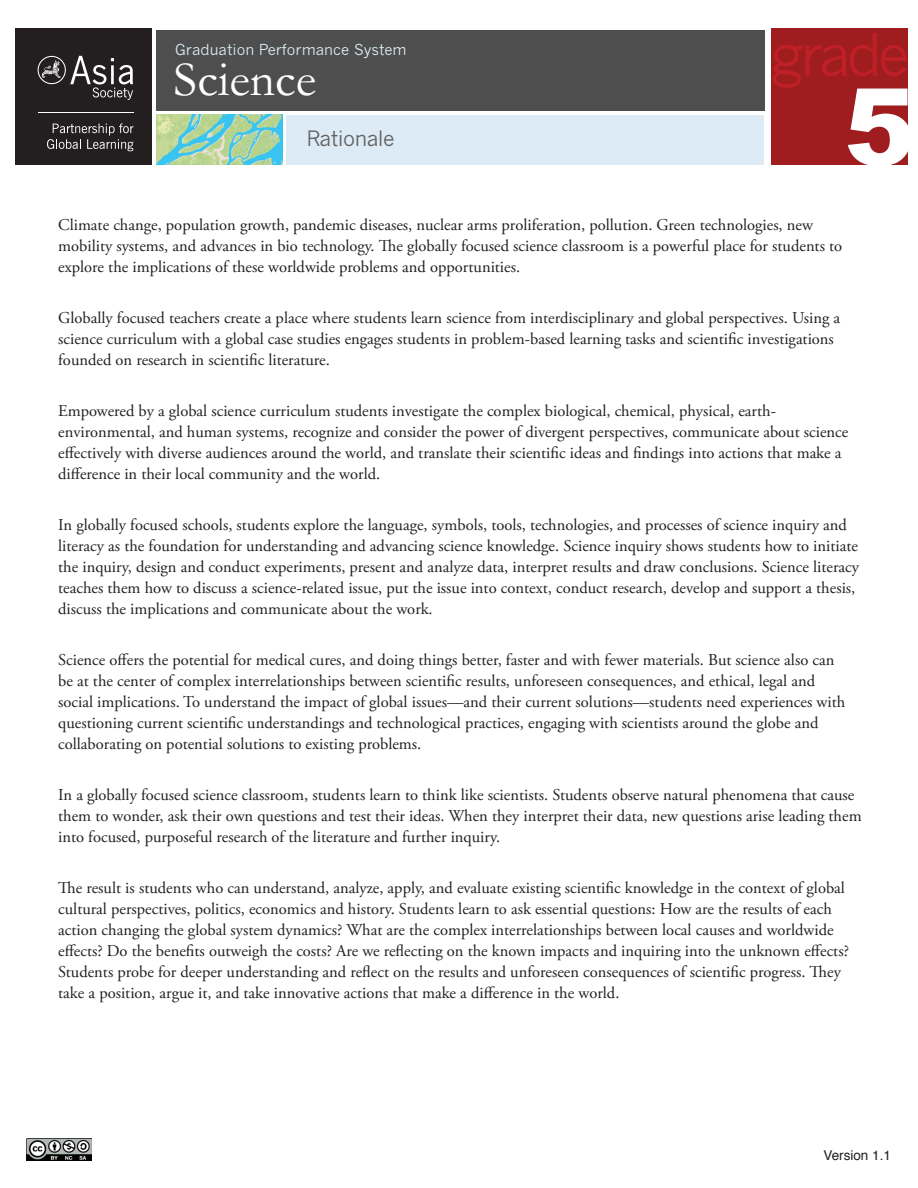
<style>
.page{position:relative;width:918px;height:1188px;background:#fff}
.page>*{position:absolute;margin:0;border:0;box-sizing:border-box;transform-origin:0 0}
.t1{font:900 106.5px "Arial";color:#fff}
.t2{font:57.9px "News Gothic";letter-spacing:-.075em;color:#bf2025}
.t3{font:49.5px "Garamond";color:#fff}
.t4{font:21px "News Gothic";letter-spacing:-.025em;color:#626262}
.t5{font:16.5px/21px "Adobe Garamond Pro";color:#231f20}
.t6{font:15px "News Gothic";color:#dcebf5}
.t7{font:13.5px "Helvetica";color:#231f20}
</style>
<div class="page">
<img style="left:27px;top:1138px;width:65px;height:23px">
<div style="left:15px;top:28px;width:136px;height:137px;background:#231f20"></div>
<svg style="left:47px;top:123px;width:86px;height:28px"></svg>
<hr style="left:38px;top:113px;width:95px;height:1px;background:#fff">
<svg style="left:38px;top:56px;width:95px;height:44px"></svg>
<div style="left:287px;top:115px;width:477px;height:50px;background:#dcebf5"></div>
<div style="left:157px;top:30px;width:608px;height:80px;background:#4d4e4d"></div>
<img style="left:157px;top:115px;width:125px;height:49px">
<div style="left:772px;top:29px;width:136px;height:136px;background:#9f1c1f"></div>
<p class="t6" style="left:175px;top:41px;width:233px">Graduation Performance System</p>
<h2 class="t2" style="left:770px;top:21px;width:141px">grade</h2>
<h1 class="t1" style="left:844px;top:49px;width:73px">5</h1>
<h3 class="t3" style="left:174px;top:49px;width:144px">Science</h3>
<p class="t4" style="left:307px;top:127px;width:90px">Rationale</p>
<p class="t5" style="left:58px;top:215px;width:786px">Climate change, population growth, pandemic diseases, nuclear arms proliferation, pollution. Green technologies, new mobility systems, and advances in bio technology. The globally focused science classroom is a powerful place for students to explore the implications of these worldwide problems and opportunities.</p>
<p class="t5" style="left:58px;top:308px;width:784px">Globally focused teachers create a place where students learn science from interdisciplinary and global perspectives. Using a science curriculum with a global case studies engages students in problem-based learning tasks and scientific investigations founded on research in scientific literature.</p>
<p class="t5" style="left:58px;top:401px;width:792px">Empowered by a global science curriculum students investigate the complex biological, chemical, physical, earth&shy;environmental, and human systems, recognize and consider the power of divergent perspectives, communicate about science effectively with diverse audiences around the world, and translate their scientific ideas and findings into actions that make a difference in their local community and the world.</p>
<p class="t5" style="left:58px;top:515px;width:802px">In globally focused schools, students explore the language, symbols, tools, technologies, and processes of science inquiry and literacy as the foundation for understanding and advancing science knowledge. Science inquiry shows students how to initiate the inquiry, design and conduct experiments, present and analyze data, interpret results and draw conclusions. Science literacy teaches them how to discuss a science-related issue, put the issue into context, conduct research, develop and support a thesis, discuss the implications and communicate about the work.</p>
<p class="t5" style="left:58px;top:650px;width:789px">Science offers the potential for medical cures, and doing things better, faster and with fewer materials. But science also can be at the center of complex interrelationships between scientific results, unforeseen consequences, and ethical, legal and social implications. To understand the impact of global issues—and their current solutions—students need experiences with questioning current scientific understandings and technological practices, engaging with scientists around the globe and collaborating on potential solutions to existing problems.</p>
<p class="t5" style="left:58px;top:785px;width:805px">In a globally focused science classroom, students learn to think like scientists. Students observe natural phenomena that cause them to wonder, ask their own questions and test their ideas. When they interpret their data, new questions arise leading them into focused, purposeful research of the literature and further inquiry.</p>
<p class="t5" style="left:58px;top:878px;width:792px">The result is students who can understand, analyze, apply, and evaluate existing scientific knowledge in the context of global cultural perspectives, politics, economics and history. Students learn to ask essential questions: How are the results of each action changing the global system dynamics? What are the complex interrelationships between local causes and worldwide effects? Do the benefits outweigh the costs? Are we reflecting on the known impacts and inquiring into the unknown effects?<br>Students probe for deeper understanding and reflect on the results and unforeseen consequences of scientific progress. They take a position, argue it, and take innovative actions that make a difference in the world.</p>
<p class="t7" style="left:823px;top:1145px;width:69px">Version 1.1</p>
</div>
